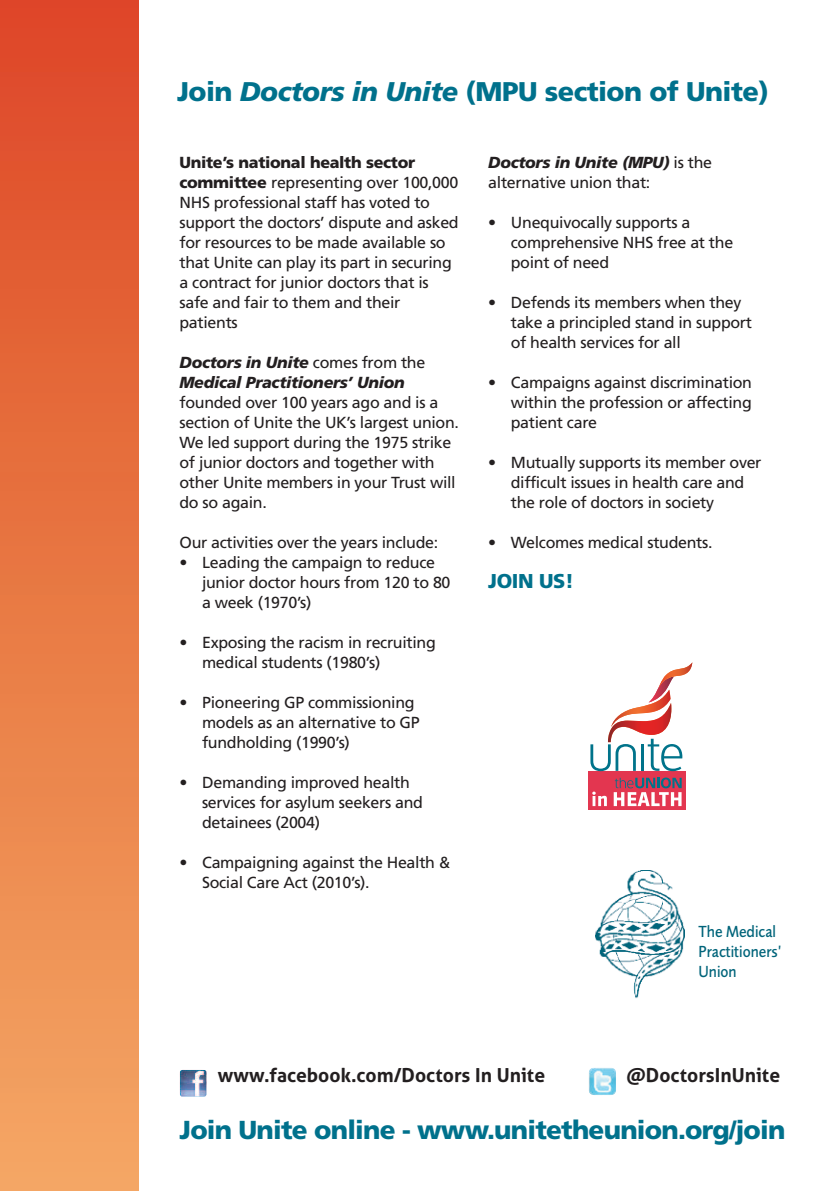
<style>
.page{position:relative;width:840px;height:1191px;background:#fff}
.page>*{position:absolute;margin:0;border:0;box-sizing:border-box;transform-origin:0 0}
.t1{font:900 27px "Frutiger";letter-spacing:-.02em;color:#00718c}
.t2{font:900 26px "Frutiger";letter-spacing:-.03em;color:#00718c}
.t3{font:900 20px "Frutiger";letter-spacing:-.02em;color:#00718c}
.t4{font:700 19.2px "Aller";color:#231f20}
.t5{font:500 16.6px/20px "Foundry Sans";color:#00647a;scale:.9 1}
.t6{font:16px/20px "Frutiger";letter-spacing:-.02em;color:#231f20}
.t7{font:italic 900 16px/20px "Frutiger";letter-spacing:-.02em;color:#231f20}
.s1{font-style:italic}
.s2{font-weight:900}
.s3{font-weight:400;font-style:normal}
.s4{font-weight:900;font-style:italic}
</style>
<div class="page">
<div style="left:0;top:0;width:139px;height:1191px;background:linear-gradient(to bottom,#dd4726,#f4a864)"></div>
<img style="left:180px;top:1069px;width:26px;height:27px">
<img style="left:613px;top:1068px;width:2px;height:24px">
<img style="left:595px;top:870px;width:89px;height:128px">
<div style="left:587px;top:771px;width:98px;height:39px;background:#e33650"></div>
<svg style="left:590px;top:689px;width:93px;height:82px"></svg>
<img style="left:657px;top:663px;width:35px;height:26px">
<svg style="left:592px;top:791px;width:14px;height:15px"></svg>
<svg style="left:613px;top:777px;width:68px;height:29px"></svg>
<h1 class="t1" style="left:177px;top:81px;width:593px">Join <span class="s1">Doctors in Unite</span> (MPU section of Unite)</h1>
<p class="t6" style="left:179px;top:153px;width:280px"><span class="s2">Unite’s national health sector committee</span> representing over 100,000<br>NHS professional staff has voted to support the doctors’ dispute and asked for resources to be made available so that Unite can play its part in securing a contract for junior doctors that is safe and fair to them and their patients</p>
<p class="t7" style="left:179px;top:353px;width:247px">Doctors in Unite <span class="s3">comes from the<br></span>Medical Practitioners’ Union</p>
<p class="t6" style="left:179px;top:393px;width:281px">founded over 100 years ago and is a section of Unite the UK’s largest union.<br>We led support during the 1975 strike of junior doctors and together with other Unite members in your Trust will do so again.</p>
<p class="t6" style="left:179px;top:533px;width:260px">Our activities over the years include:</p>
<p class="t6" style="left:202px;top:553px;width:250px;text-indent:-22px">• Leading the campaign to reduce junior doctor hours from 120 to 80 a week (1970’s)</p>
<p class="t6" style="left:202px;top:633px;width:235px;text-indent:-22px">• Exposing the racism in recruiting medical students (1980’s)</p>
<p class="t6" style="left:202px;top:693px;width:219px;text-indent:-22px">• Pioneering GP commissioning models as an alternative to GP fundholding (1990’s)</p>
<p class="t6" style="left:202px;top:773px;width:222px;text-indent:-22px">• Demanding improved health services for asylum seekers and detainees (2004)</p>
<p class="t6" style="left:202px;top:853px;width:250px;text-indent:-22px">• Campaigning against the Health &amp;<br>Social Care Act (2010’s).</p>
<p class="t6" style="left:488px;top:153px;width:225px"><span class="s4">Doctors in Unite (MPU)</span> is the alternative union that:</p>
<p class="t6" style="left:510px;top:213px;width:224px;text-indent:-22px">• Unequivocally supports a comprehensive NHS free at the point of need</p>
<p class="t6" style="left:510px;top:293px;width:243px;text-indent:-22px">• Defends its members when they take a principled stand in support of health services for all</p>
<p class="t6" style="left:510px;top:373px;width:242px;text-align:justify;text-indent:-22px">• Campaigns against discrimination within the profession or affecting patient care</p>
<p class="t6" style="left:510px;top:453px;width:252px;text-indent:-22px">• Mutually supports its member over difficult issues in health care and the role of doctors in society</p>
<p class="t6" style="left:488px;top:533px;width:226px">• Welcomes medical students.</p>
<p class="t3" style="left:488px;top:573px;width:87px">JOIN US!</p>
<p class="t5" style="left:698px;top:922px;width:94px">The Medical<br>Practitioners’<br>Union</p>
<p class="t4" style="left:218px;top:1063px;width:328px">www.facebook.com/Doctors In Unite</p>
<p class="t4" style="left:626px;top:1063px;width:155px">@DoctorsInUnite</p>
<h2 class="t2" style="left:179px;top:1120px;width:607px">Join Unite online - www.unitetheunion.org/join</h2>
</div>
